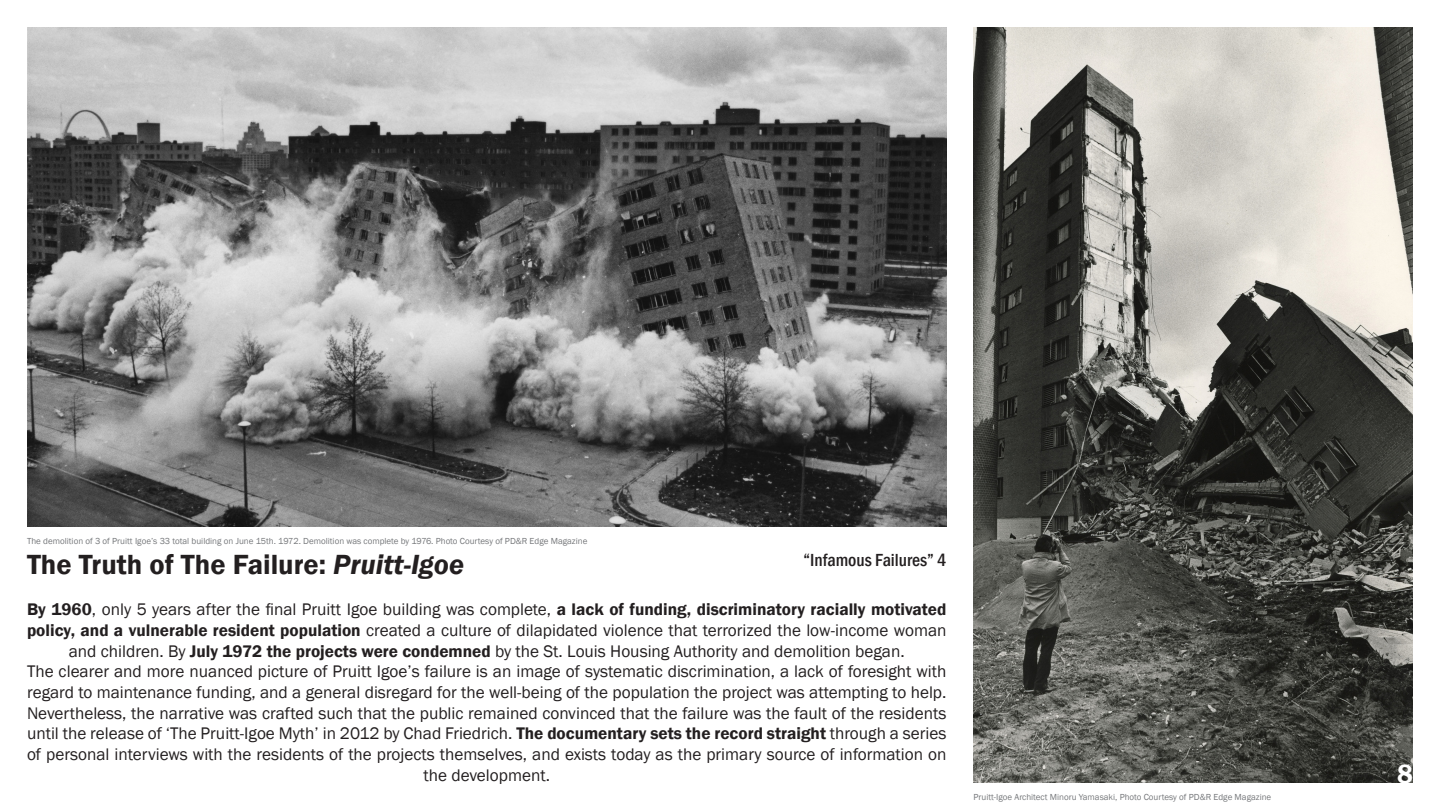
<style>
.page{position:relative;width:1440px;height:810px;background:#fff}
.page>*{position:absolute;margin:0;border:0;box-sizing:border-box;transform-origin:0 0}
.t1{font:600 28.5px "Franklin Gothic";color:#231f20}
.t2{font:600 27px "Franklin Gothic";color:#fff}
.t3{font:500 condensed 18px "Franklin Gothic";color:#231f20}
.t4{font:17.25px/20.7px "Franklin Gothic";color:#231f20;text-align:center}
.t5{font:9px "Franklin Gothic";color:#76787b}
.s1{font-style:italic}
.s2{font-weight:600}
</style>
<div class="page">
<img style="left:27px;top:27px;width:919px;height:500px">
<img style="left:974px;top:27px;width:439px;height:756px">
<p class="t5" style="left:27px;top:535px;width:562px">The demolition of 3 of Pruitt Igoe’s 33 total building on June 15th. 1972. Demolition was complete by 1976. Photo Courtesy of PD&amp;R Edge Magazine</p>
<p class="t1" style="left:27px;top:547px;width:439px">The Truth of The Failure: <span class="s1">Pruitt-Igoe</span></p>
<p class="t4" style="left:27px;top:600px;width:921px"><span class="s2">By 1960</span>, only 5 years after the final Pruitt Igoe building was complete, <span class="s2">a lack of funding, discriminatory racially motivated policy, and a vulnerable resident population</span> created a culture of dilapidated violence that terrorized the low-income woman and children. By <span class="s2">July 1972 the projects were condemned</span> by the St. Louis Housing Authority and demolition began.</p>
<p class="t4" style="left:27px;top:662px;width:921px">The clearer and more nuanced picture of Pruitt Igoe’s failure is an image of systematic discrimination, a lack of foresight with regard to maintenance funding, and a general disregard for the well-being of the population the project was attempting to help.<br>Nevertheless, the narrative was crafted such that the public remained convinced that the failure was the fault of the residents until the release of ‘The Pruitt-Igoe Myth’ in 2012 by Chad Friedrich. <span class="s2">The documentary sets the record straight</span> through a series of personal interviews with the residents of the projects themselves, and exists today as the primary source of information on the development.</p>
<p class="t3" style="left:803px;top:549px;width:145px">“Infamous Failures” 4</p>
<p class="t5" style="left:974px;top:791px;width:299px">Pruitt-Igoe Architect Minoru Yamasaki, Photo Courtesy of PD&amp;R Edge Magazine</p>
<h2 class="t2" style="left:1397px;top:758px;width:17px">8</h2>
</div>
